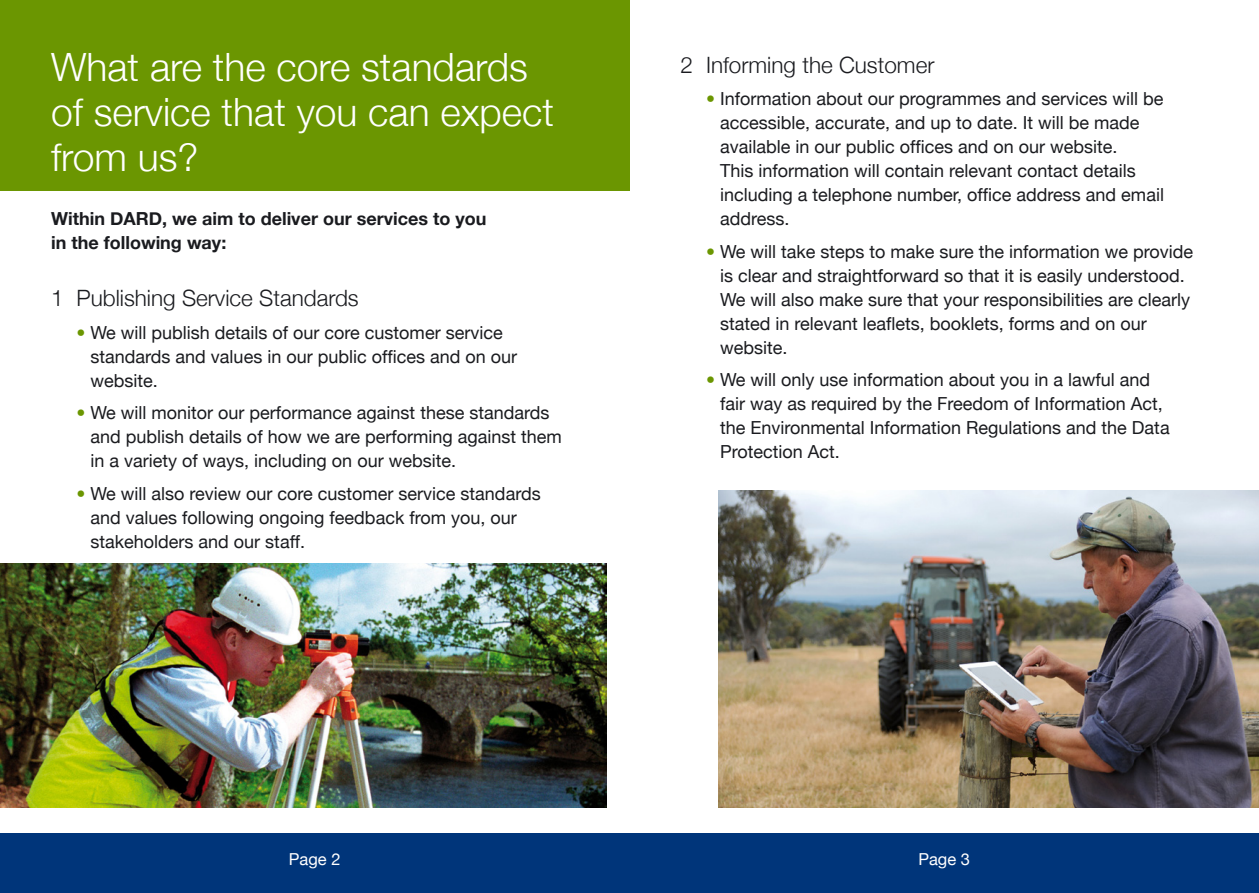
<style>
.page{position:relative;width:1259px;height:893px;background:#fff}
.page>*{position:absolute;margin:0;border:0;box-sizing:border-box;transform-origin:0 0}
.t1{font:300 39px/45px "Helvetica Neue";color:#fff}
.t2{font:300 22.5px "Helvetica Neue";color:#1a1b1f}
.t3{font:18px/24px "Helvetica Neue";color:#1a1b1f}
.t4{font:700 18px/24px "Helvetica Neue";color:#1a1b1f}
.t5{font:16.5px "Helvetica Neue";color:#fff}
.s1{color:#6b9601}
</style>
<div class="page">
<div style="left:0;top:833px;width:1259px;height:60px;background:#00357a"></div>
<div style="left:0;top:0;width:629px;height:190px;background:#6b9601"></div>
<img style="left:0;top:563px;width:607px;height:244px">
<img style="left:719px;top:491px;width:540px;height:316px">
<h1 class="t1" style="left:51px;top:44px;width:504px">What are the core standards of service that you can expect from us?</h1>
<p class="t4" style="left:51px;top:207px;width:437px">Within DARD, we aim to deliver our services to you in the following way:</p>
<p class="t2" style="left:51px;top:284px;width:309px">1 Publishing Service Standards</p>
<p class="t3" style="left:91px;top:320px;width:428px;text-indent:-14px"><span class="s1">•</span> We will publish details of our core customer service standards and values in our public offices and on our website.</p>
<p class="t3" style="left:91px;top:400px;width:473px;text-indent:-14px"><span class="s1">•</span> We will monitor our performance against these standards and publish details of how we are performing against them in a variety of ways, including on our website.</p>
<p class="t3" style="left:91px;top:481px;width:451px;text-indent:-14px"><span class="s1">•</span> We will also review our core customer service standards and values following ongoing feedback from you, our stakeholders and our staff.</p>
<p class="t2" style="left:680px;top:51px;width:255px">2 Informing the Customer</p>
<p class="t3" style="left:720px;top:87px;width:445px;text-indent:-14px"><span class="s1">•</span> Information about our programmes and services will be accessible, accurate, and up to date. It will be made available in our public offices and on our website.<br>This information will contain relevant contact details including a telephone number, office address and email address.</p>
<p class="t3" style="left:720px;top:239px;width:475px;text-indent:-14px"><span class="s1">•</span> We will take steps to make sure the information we provide is clear and straightforward so that it is easily understood.<br>We will also make sure that your responsibilities are clearly stated in relevant leaflets, booklets, forms and on our website.</p>
<p class="t3" style="left:720px;top:368px;width:451px;text-indent:-14px"><span class="s1">•</span> We will only use information about you in a lawful and fair way as required by the Freedom of Information Act, the Environmental Information Regulations and the Data Protection Act.</p>
<p class="t5" style="left:289px;top:849px;width:53px">Page 2</p>
<p class="t5" style="left:918px;top:849px;width:53px">Page 3</p>
</div>
